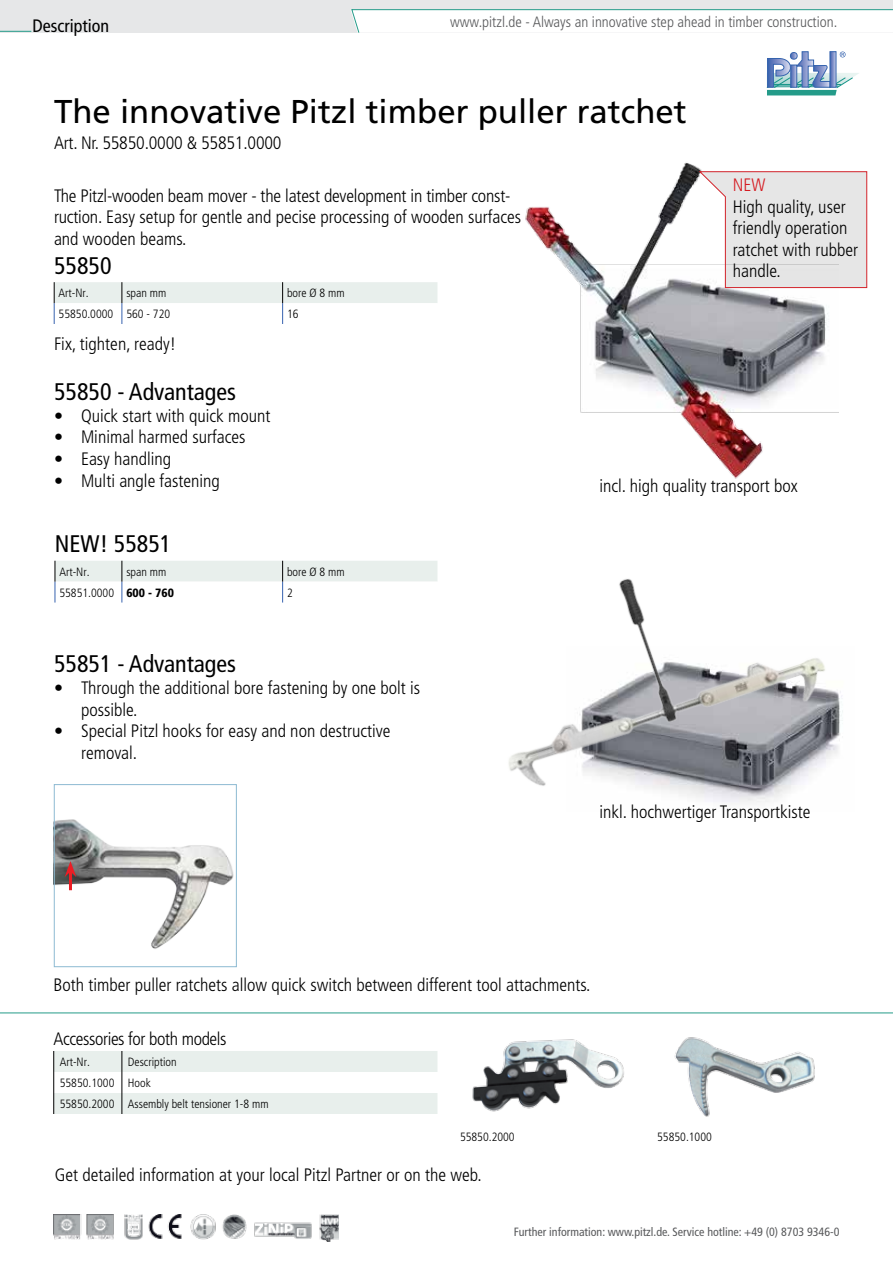
<style>
.page{position:relative;width:893px;height:1263px;background:#fff}
.page>*{position:absolute;margin:0;border:0;box-sizing:border-box;transform-origin:0 0}
.t1{font:33px "Frutiger";color:#000}
.t2{font:condensed 24px "Frutiger";color:#000}
.t3{font:300 condensed 18px/21.6px "Frutiger";color:#000}
.t4{font:300 condensed 18px "Frutiger";letter-spacing:-.02em;color:#000}
.t5{font:condensed 18px "Frutiger";color:#000}
.t6{font:300 condensed 18px "Frutiger";color:#ed1d24}
.t7{font:300 condensed 15px "Frutiger";color:#58595b}
.t8{font:300 condensed 12px/21px "Frutiger";color:#000}
.t9{font:condensed 12px "Frutiger";color:#58595b}
.s1{font-weight:900}
</style>
<div class="page">
<img style="left:525px;top:162px;width:314px;height:317px">
<img style="left:836px;top:691px;width:7px;height:63px">
<svg style="left:54px;top:282px;width:383px;height:42px"></svg>
<div style="left:0;top:0;width:893px;height:33px;background:#e6e7e8"></div>
<svg style="left:351px;top:9px;width:542px;height:24px;background:#f4f9f9"></svg>
<svg style="left:767px;top:51px;width:92px;height:44px"></svg>
<hr style="left:0;top:31px;width:31px;height:1px;background:#249b89">
<img style="left:54px;top:1214px;width:284px;height:28px">
<img style="left:56px;top:819px;width:178px;height:130px">
<div style="left:54px;top:784px;width:183px;height:183px;border:1px solid #8dbad2"></div>
<svg style="left:53px;top:1051px;width:384px;height:63px"></svg>
<img style="left:472px;top:1039px;width:152px;height:73px">
<img style="left:653px;top:1013px;width:191px;height:104px">
<hr style="left:0;top:1012px;width:893px;height:1px;background:#249b89">
<svg style="left:55px;top:561px;width:382px;height:41px"></svg>
<img style="left:508px;top:579px;width:328px;height:224px">
<hr style="left:69px;top:871px;width:3px;height:19px;background:#ed1d24">
<svg style="left:65px;top:861px;width:11px;height:16px"></svg>
<svg style="left:699px;top:171px;width:168px;height:117px;background:#e8e5e5"></svg>
<p class="t5" style="left:33px;top:16px;width:78px">Description</p>
<p class="t7" style="left:450px;top:13px;width:389px">www.pitzl.de - Always an innovative step ahead in timber construction.</p>
<h1 class="t1" style="left:54px;top:92px;width:634px">The innovative Pitzl timber puller ratchet</h1>
<p class="t3" style="left:54px;top:132px;width:229px">Art. Nr. 55850.0000 &amp; 55851.0000</p>
<p class="t3" style="left:54px;top:185px;width:469px">The Pitzl-wooden beam mover - the latest development in timber const&shy;ruction. Easy setup for gentle and pecise processing of wooden surfaces and wooden beams.</p>
<h2 class="t2" style="left:54px;top:251px;width:59px">55850</h2>
<p class="t8" style="left:59px;top:283px;width:32px">Art-Nr.</p>
<p class="t8" style="left:126px;top:283px;width:42px">span mm</p>
<p class="t8" style="left:287px;top:283px;width:59px">bore Ø 8 mm</p>
<p class="t8" style="left:59px;top:304px;width:113px">55850.0000 560 - 720</p>
<p class="t8" style="left:287px;top:304px;width:13px">16</p>
<p class="t3" style="left:54px;top:333px;width:124px">Fix, tighten, ready!</p>
<h2 class="t2" style="left:54px;top:378px;width:183px">55850 - Advantages</h2>
<p class="t3" style="left:54px;top:405px;width:218px">• Quick start with quick mount</p>
<p class="t3" style="left:54px;top:427px;width:193px">• Minimal harmed surfaces</p>
<p class="t3" style="left:54px;top:448px;width:119px">• Easy handling</p>
<p class="t3" style="left:54px;top:470px;width:167px">• Multi angle fastening</p>
<h2 class="t2" style="left:55px;top:530px;width:118px">NEW! 55851</h2>
<p class="t8" style="left:59px;top:561px;width:32px">Art-Nr.</p>
<p class="t8" style="left:126px;top:561px;width:42px">span mm</p>
<p class="t8" style="left:287px;top:561px;width:59px">bore Ø 8 mm</p>
<p class="t8" style="left:59px;top:582px;width:116px">55851.0000 <span class="s1">600 - 760</span></p>
<p class="t8" style="left:287px;top:582px;width:7px">2</p>
<h2 class="t2" style="left:54px;top:650px;width:183px">55851 - Advantages</h2>
<p class="t3" style="left:81px;top:677px;width:341px;text-indent:-27px">• Through the additional bore fastening by one bolt is possible.</p>
<p class="t3" style="left:81px;top:720px;width:311px;text-indent:-27px">• Special Pitzl hooks for easy and non destructive removal.</p>
<p class="t6" style="left:733px;top:174px;width:34px">NEW</p>
<p class="t3" style="left:733px;top:196px;width:127px">High quality, user friendly operation ratchet with rubber handle.</p>
<p class="t3" style="left:599px;top:475px;width:200px">incl. high quality transport box</p>
<p class="t3" style="left:599px;top:801px;width:213px">inkl. hochwertiger Transportkiste</p>
<p class="t3" style="left:54px;top:974px;width:539px">Both timber puller ratchets allow quick switch between different tool attachments.</p>
<p class="t4" style="left:54px;top:1028px;width:175px">Accessories for both models</p>
<p class="t8" style="left:60px;top:1051px;width:32px">Art-Nr.</p>
<p class="t8" style="left:60px;top:1051px;width:210px;text-indent:68px">Description<br>55850.1000 Hook<br>55850.2000 Assembly belt tensioner 1-8 mm</p>
<p class="t8" style="left:460px;top:1127px;width:56px">55850.2000</p>
<p class="t8" style="left:657px;top:1127px;width:56px">55850.1000</p>
<p class="t3" style="left:55px;top:1164px;width:429px">Get detailed information at your local Pitzl Partner or on the web.</p>
<p class="t9" style="left:514px;top:1224px;width:327px">Further information: www.pitzl.de. Service hotline: +49 (0) 8703 9346-0</p>
</div>
